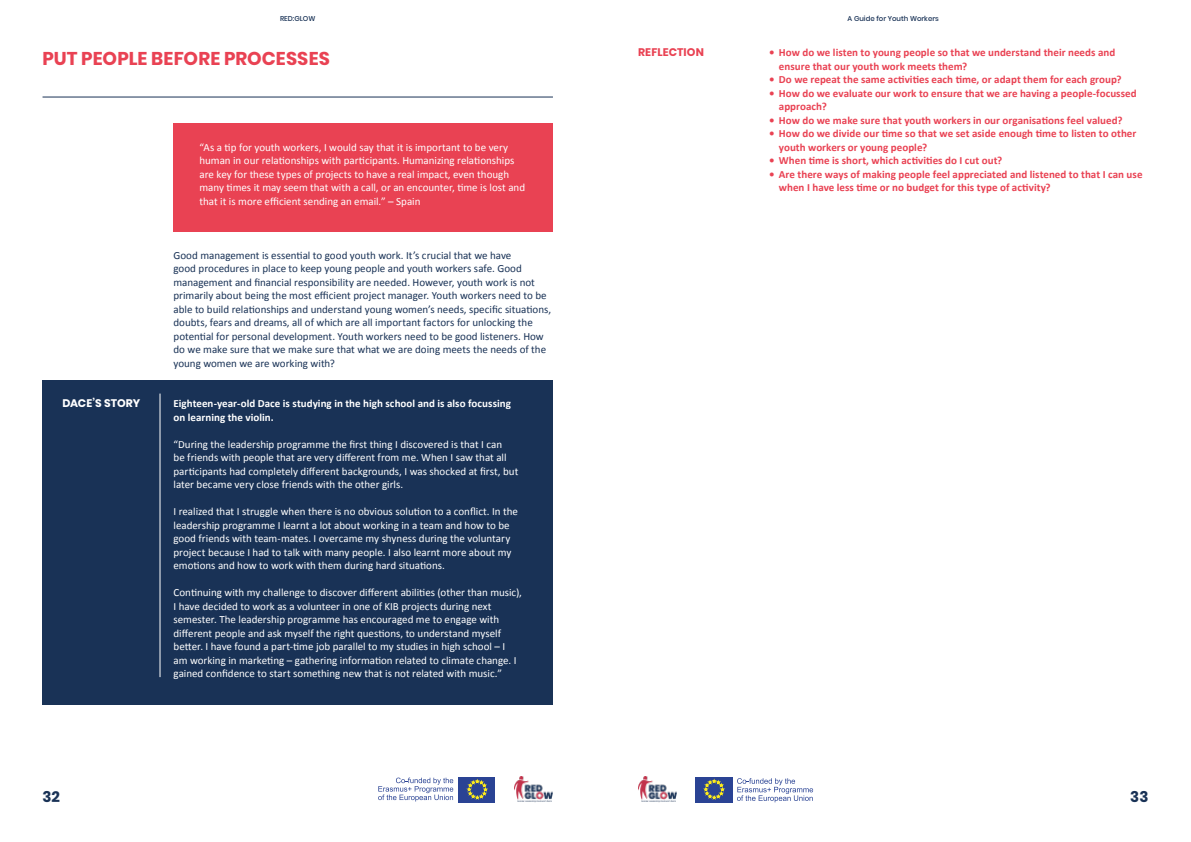
<style>
.page{position:relative;width:1191px;height:842px;background:#fff}
.page>*{position:absolute;margin:0;border:0;box-sizing:border-box;transform-origin:0 0}
.t1{font:700 18.5px "Poppins";letter-spacing:.005em;color:#e94253}
.t2{font:700 15px "Poppins";color:#193256}
.t3{font:11px/13.5px "Calibri";color:#fff}
.t4{font:11px/13.5px "Calibri";color:#193256}
.t5{font:700 11px/13.5px "Calibri";color:#e94253}
.t6{font:700 11px/13.5px "Calibri";color:#fff}
.t7{font:700 11px "Poppins";letter-spacing:-.015em;color:#fff}
.t8{font:700 11px "Poppins";letter-spacing:.01em;color:#e94253}
.t9{font:500 7px "Poppins";color:#193256}
</style>
<div class="page">
<img style="left:514px;top:777px;width:38px;height:25px">
<div style="left:458px;top:777px;width:37px;height:25px;background:#2a4394"></div>
<svg style="left:467px;top:780px;width:20px;height:19px"></svg>
<svg style="left:378px;top:777px;width:75px;height:24px"></svg>
<img style="left:639px;top:777px;width:38px;height:25px">
<div style="left:695px;top:777px;width:38px;height:25px;background:#2a4394"></div>
<svg style="left:704px;top:779px;width:20px;height:20px"></svg>
<svg style="left:737px;top:778px;width:76px;height:24px"></svg>
<hr style="left:43px;top:97px;width:510px;height:1px;background:#193256">
<div style="left:173px;top:124px;width:380px;height:108px;background:#e94253"></div>
<div style="left:43px;top:380px;width:510px;height:324px;background:#193256"></div>
<hr style="left:160px;top:394px;width:1px;height:283px;background:#fff">
<p class="t9" style="left:280px;top:15px;width:37px">RED:GLOW</p>
<p class="t9" style="left:847px;top:15px;width:93px">A Guide for Youth Workers</p>
<h1 class="t1" style="left:43px;top:48px;width:289px">PUT PEOPLE BEFORE PROCESSES</h1>
<p class="t8" style="left:638px;top:46px;width:67px">REFLECTION</p>
<p class="t5" style="left:779px;top:46px;width:338px;text-indent:-10px">• How do we listen to young people so that we understand their needs and ensure that our youth work meets them?</p>
<p class="t5" style="left:769px;top:73px;width:354px">• Do we repeat the same activities each time, or adapt them for each group?</p>
<p class="t5" style="left:779px;top:86px;width:359px;text-indent:-10px">• How do we evaluate our work to ensure that we are having a people-focussed approach?</p>
<p class="t5" style="left:769px;top:113px;width:355px">• How do we make sure that youth workers in our organisations feel valued?</p>
<p class="t5" style="left:779px;top:127px;width:359px;text-indent:-10px">• How do we divide our time so that we set aside enough time to listen to other youth workers or young people?</p>
<p class="t5" style="left:769px;top:154px;width:235px">• When time is short, which activities do I cut out?</p>
<p class="t5" style="left:779px;top:167px;width:365px;text-indent:-10px">• Are there ways of making people feel appreciated and listened to that I can use when I have less time or no budget for this type of activity?</p>
<p class="t3" style="left:199px;top:140px;width:327px">“As a tip for youth workers, I would say that it is important to be very human in our relationships with participants. Humanizing relationships are key for these types of projects to have a real impact, even though many times it may seem that with a call, or an encounter, time is lost and that it is more efficient sending an email.” – Spain</p>
<p class="t7" style="left:62px;top:397px;width:79px">DACE’S STORY</p>
<p class="t4" style="left:173px;top:248px;width:379px">Good management is essential to good youth work. It’s crucial that we have<br>good procedures in place to keep young people and youth workers safe. Good management and financial responsibility are needed. However, youth work is not primarily about being the most efficient project manager. Youth workers need to be able to build relationships and understand young women’s needs, specific situations, doubts, fears and dreams, all of which are all important factors for unlocking the potential for personal development. Youth workers need to be good listeners. How do we make sure that we make sure that what we are doing meets the needs of the young women we are working with?</p>
<p class="t6" style="left:173px;top:397px;width:339px">Eighteen-year-old Dace is studying in the high school and is also focussing on learning the violin.</p>
<p class="t3" style="left:173px;top:437px;width:346px">“During the leadership programme the first thing I discovered is that I can<br>be friends with people that are very different from me. When I saw that all participants had completely different backgrounds, I was shocked at first, but later became very close friends with the other girls.</p>
<p class="t3" style="left:173px;top:505px;width:346px">I realized that I struggle when there is no obvious solution to a conflict. In the leadership programme I learnt a lot about working in a team and how to be good friends with team-mates. I overcame my shyness during the voluntary project because I had to talk with many people. I also learnt more about my emotions and how to work with them during hard situations.</p>
<p class="t3" style="left:173px;top:586px;width:350px">Continuing with my challenge to discover different abilities (other than music), I have decided to work as a volunteer in one of KIB projects during next semester. The leadership programme has encouraged me to engage with different people and ask myself the right questions, to understand myself better. I have found a part-time job parallel to my studies in high school – I am working in marketing – gathering information related to climate change. I gained confidence to start something new that is not related with music.”</p>
<h2 class="t2" style="left:43px;top:788px;width:19px">32</h2>
<h2 class="t2" style="left:1130px;top:788px;width:20px">33</h2>
</div>
